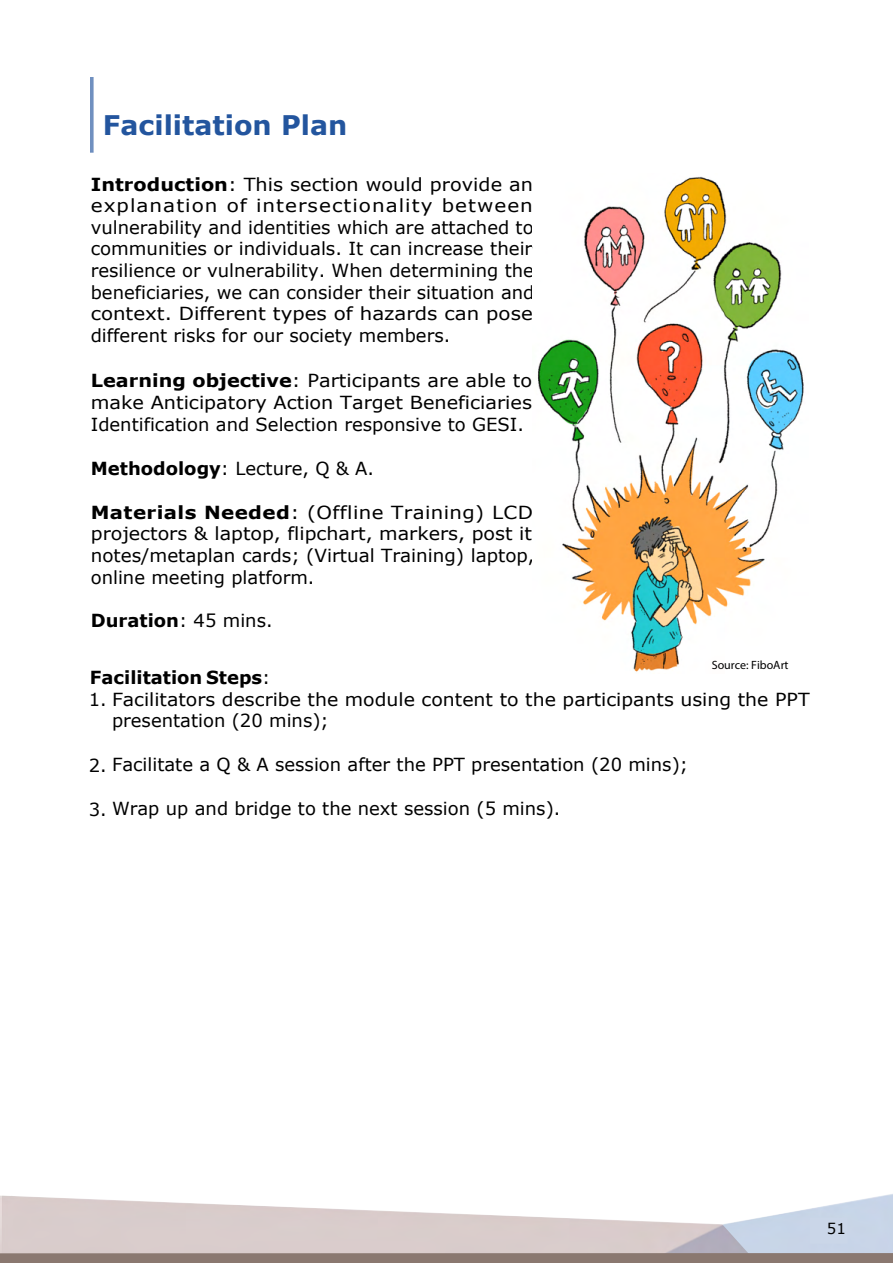
<style>
.page{position:relative;width:893px;height:1263px;background:#fff}
.page>*{position:absolute;margin:0;border:0;box-sizing:border-box;transform-origin:0 0}
.t1{font:700 27px "Verdana";color:#23559e}
.t2{font:18px/21.6px "Verdana";color:#000;text-align:justify;scale:1.07 1}
.t3{font:18px/21.6px "Verdana";color:#000}
.t4{font:18px/21.6px "Verdana";color:#000;scale:1.1 1}
.t5{font:700 18px "Verdana";color:#000}
.t6{font:15px "Verdana";color:#000}
.t7{font:300 12px "Avenir";color:#000}
.s1{font-weight:700}
.s2{font-weight:400}
</style>
<div class="page">
<img style="left:757px;top:1194px;width:136px;height:59px">
<div style="left:810px;top:1217px;width:38px;height:27px;background:#cad6e8"></div>
<div style="left:0;top:1253px;width:893px;height:10px;background:#8a7870"></div>
<img style="left:537px;top:176px;width:267px;height:496px">
<p class="t1" style="left:103px;top:106px;width:246px">Facilitation Plan</p>
<p class="t2" style="left:91px;top:173px;width:416px"><span class="s1">Introduction</span>: This section would provide an explanation of intersectionality between vulnerability and identities which are attached to communities or individuals. It can increase their resilience or vulnerability. When determining the beneficiaries, we can consider their situation and context. Different types of hazards can pose different risks for our society members.</p>
<p class="t2" style="left:91px;top:370px;width:414px"><span class="s1">Learning objective</span>: Participants are able to make Anticipatory Action Target Beneficiaries Identification and Selection responsive to GESI.</p>
<p class="t3" style="left:91px;top:457px;width:285px"><span class="s1">Methodology</span>: Lecture, Q &amp; A.</p>
<p class="t4" style="left:91px;top:501px;width:405px"><span class="s1">Materials Needed</span>: (Offline Training) LCD projectors &amp; laptop, flipchart, markers, post it notes/metaplan cards; (Virtual Training) laptop, online meeting platform.</p>
<p class="t5" style="left:91px;top:608px;width:183px">Duration<span class="s2">: 45 mins.</span></p>
<p class="t5" style="left:90px;top:664px;width:182px">Facilitation Steps<span class="s2">:</span></p>
<p class="t7" style="left:712px;top:658px;width:78px">Source: FiboArt</p>
<p class="t3" style="left:112px;top:688px;width:699px;text-indent:-23px">1. Facilitators describe the module content to the participants using the PPT presentation (20 mins);</p>
<p class="t3" style="left:89px;top:754px;width:601px">2. Facilitate a Q &amp; A session after the PPT presentation (20 mins);</p>
<p class="t3" style="left:89px;top:797px;width:473px">3. Wrap up and bridge to the next session (5 mins).</p>
<p class="t6" style="left:827px;top:1218px;width:21px">51</p>
</div>
